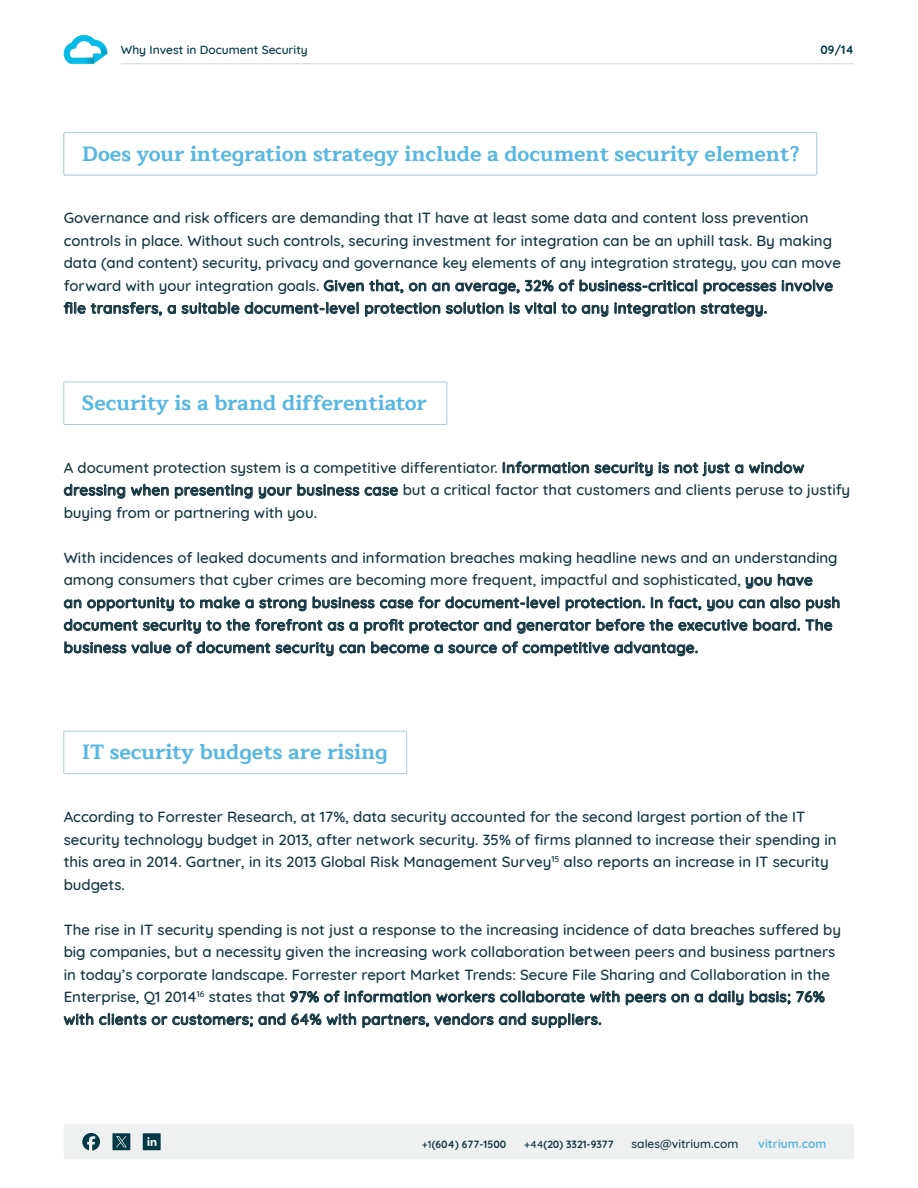
<style>
.page{position:relative;width:918px;height:1188px;background:#fff}
.page>*{position:absolute;margin:0;border:0;box-sizing:border-box;transform-origin:0 0}
.t1{font:700 21px "Maitree";color:#58b7e1}
.t2{font:500 15px/22.5px "Quicksand";color:#153743}
.t3{font:500 15px/22.5px "Quicksand";letter-spacing:.02em;color:#153743}
.t4{font:500 12px "Quicksand";color:#003844}
.t5{font:500 12px "Quicksand";color:#153743}
.t6{font:700 12px "Quicksand";color:#58b8e2}
.t7{font:700 12px "Quicksand";color:#003844}
.t8{font:700 10.5px "Quicksand";color:#153743}
.s1{font-weight:500}
</style>
<div class="page">
<svg style="left:63px;top:35px;width:44px;height:29px"></svg>
<hr style="left:121px;top:63px;width:733px;height:1px;background:#003844">
<div style="left:63px;top:132px;width:754px;height:44px;border:1px solid #accada"></div>
<svg style="left:324px;top:279px;width:79px;height:14px"></svg>
<svg style="left:409px;top:283px;width:17px;height:8px"></svg>
<svg style="left:432px;top:279px;width:265px;height:15px"></svg>
<svg style="left:704px;top:282px;width:72px;height:12px"></svg>
<svg style="left:782px;top:279px;width:51px;height:13px"></svg>
<svg style="left:64px;top:302px;width:98px;height:14px"></svg>
<svg style="left:168px;top:305px;width:8px;height:9px"></svg>
<svg style="left:182px;top:302px;width:177px;height:13px"></svg>
<svg style="left:365px;top:302px;width:75px;height:15px"></svg>
<svg style="left:446px;top:302px;width:130px;height:13px"></svg>
<svg style="left:582px;top:305px;width:26px;height:12px"></svg>
<svg style="left:614px;top:302px;width:81px;height:15px"></svg>
<svg style="left:701px;top:303px;width:66px;height:14px"></svg>
<div style="left:63px;top:382px;width:384px;height:43px;border:1px solid #accada"></div>
<svg style="left:503px;top:461px;width:86px;height:12px"></svg>
<svg style="left:595px;top:462px;width:58px;height:14px"></svg>
<svg style="left:659px;top:462px;width:10px;height:11px"></svg>
<svg style="left:675px;top:462px;width:68px;height:14px"></svg>
<svg style="left:749px;top:461px;width:55px;height:13px"></svg>
<svg style="left:64px;top:484px;width:61px;height:15px"></svg>
<svg style="left:131px;top:484px;width:38px;height:12px"></svg>
<svg style="left:175px;top:484px;width:78px;height:15px"></svg>
<svg style="left:259px;top:484px;width:100px;height:15px"></svg>
<svg style="left:365px;top:487px;width:33px;height:9px"></svg>
<svg style="left:746px;top:577px;width:26px;height:12px"></svg>
<svg style="left:778px;top:574px;width:35px;height:12px"></svg>
<svg style="left:64px;top:597px;width:130px;height:14px"></svg>
<svg style="left:200px;top:596px;width:106px;height:15px"></svg>
<svg style="left:313px;top:596px;width:246px;height:13px"></svg>
<svg style="left:566px;top:597px;width:79px;height:14px"></svg>
<svg style="left:651px;top:596px;width:50px;height:14px"></svg>
<svg style="left:707px;top:599px;width:26px;height:12px"></svg>
<svg style="left:739px;top:596px;width:61px;height:12px"></svg>
<svg style="left:806px;top:596px;width:34px;height:15px"></svg>
<svg style="left:64px;top:619px;width:294px;height:15px"></svg>
<svg style="left:364px;top:619px;width:147px;height:15px"></svg>
<svg style="left:517px;top:619px;width:315px;height:15px"></svg>
<svg style="left:64px;top:641px;width:206px;height:13px"></svg>
<svg style="left:276px;top:642px;width:89px;height:14px"></svg>
<svg style="left:371px;top:641px;width:327px;height:15px"></svg>
<div style="left:63px;top:731px;width:344px;height:43px;border:1px solid #accada"></div>
<svg style="left:290px;top:990px;width:330px;height:13px"></svg>
<svg style="left:626px;top:994px;width:63px;height:11px"></svg>
<svg style="left:695px;top:994px;width:8px;height:9px"></svg>
<svg style="left:709px;top:990px;width:34px;height:15px"></svg>
<svg style="left:750px;top:990px;width:75px;height:14px"></svg>
<svg style="left:64px;top:1013px;width:29px;height:12px"></svg>
<svg style="left:99px;top:1013px;width:47px;height:12px"></svg>
<svg style="left:152px;top:1013px;width:169px;height:14px"></svg>
<svg style="left:327px;top:1013px;width:29px;height:12px"></svg>
<svg style="left:362px;top:1013px;width:164px;height:15px"></svg>
<svg style="left:532px;top:1013px;width:69px;height:15px"></svg>
<div style="left:64px;top:1124px;width:790px;height:35px;background:#eff0f0;border-radius:3px"></div>
<svg style="left:82px;top:1133px;width:18px;height:18px"></svg>
<svg style="left:112px;top:1133px;width:18px;height:17px"></svg>
<svg style="left:143px;top:1133px;width:18px;height:17px"></svg>
<p class="t4" style="left:121px;top:40px;width:188px">Why Invest in Document Security</p>
<p class="t7" style="left:820px;top:39px;width:35px">09/14</p>
<h1 class="t1" style="left:82px;top:136px;width:719px">Does your integration strategy include a document security element?</h1>
<p class="t2" style="left:64px;top:205px;width:779px">Governance and risk officers are demanding that IT have at least some data and content loss prevention controls in place. Without such controls, securing investment for integration can be an uphill task. By making data (and content) security, privacy and governance key elements of any integration strategy, you can move forward with your integration goals. Given that, on an average, 32% of business-critical processes involve file transfers, a suitable document-level protection solution is vital to any integration strategy.</p>
<h1 class="t1" style="left:82px;top:385px;width:346px">Security is a brand differentiator</h1>
<p class="t2" style="left:64px;top:455px;width:788px">A document protection system is a competitive differentiator. Information security is not just a window dressing when presenting your business case but a critical factor that customers and clients peruse to justify buying from or partnering with you.</p>
<p class="t3" style="left:64px;top:545px;width:778px">With incidences of leaked documents and information breaches making headline news and an understanding among consumers that cyber crimes are becoming more frequent, impactful and sophisticated, you have<br>an opportunity to make a strong business case for document-level protection. In fact, you can also push document security to the forefront as a profit protector and generator before the executive board. The business value of document security can become a source of competitive advantage.</p>
<h1 class="t1" style="left:82px;top:734px;width:307px">IT security budgets are rising</h1>
<p class="t2" style="left:64px;top:804px;width:774px">According to Forrester Research, at 17%, data security accounted for the second largest portion of the IT security technology budget in 2013, after network security. 35% of firms planned to increase their spending in this area in 2014. Gartner, in its 2013 Global Risk Management Survey<sup>15</sup> also reports an increase in IT security budgets.</p>
<p class="t2" style="left:64px;top:917px;width:779px">The rise in IT security spending is not just a response to the increasing incidence of data breaches suffered by big companies, but a necessity given the increasing work collaboration between peers and business partners in today’s corporate landscape. Forrester report Market Trends: Secure File Sharing and Collaboration in the Enterprise, Q1 2014<sup>16</sup> states that 97% of information workers collaborate with peers on a daily basis; 76% with clients or customers; and 64% with partners, vendors and suppliers.</p>
<p class="t8" style="left:422px;top:1135px;width:86px"><span class="s1">+1</span>(604) 677-1500</p>
<p class="t8" style="left:524px;top:1135px;width:91px"><span class="s1">+44</span>(20) 3321-9377</p>
<p class="t5" style="left:631px;top:1134px;width:108px">sales@vitrium.com</p>
<p class="t6" style="left:758px;top:1133px;width:70px">vitrium.com</p>
</div>
